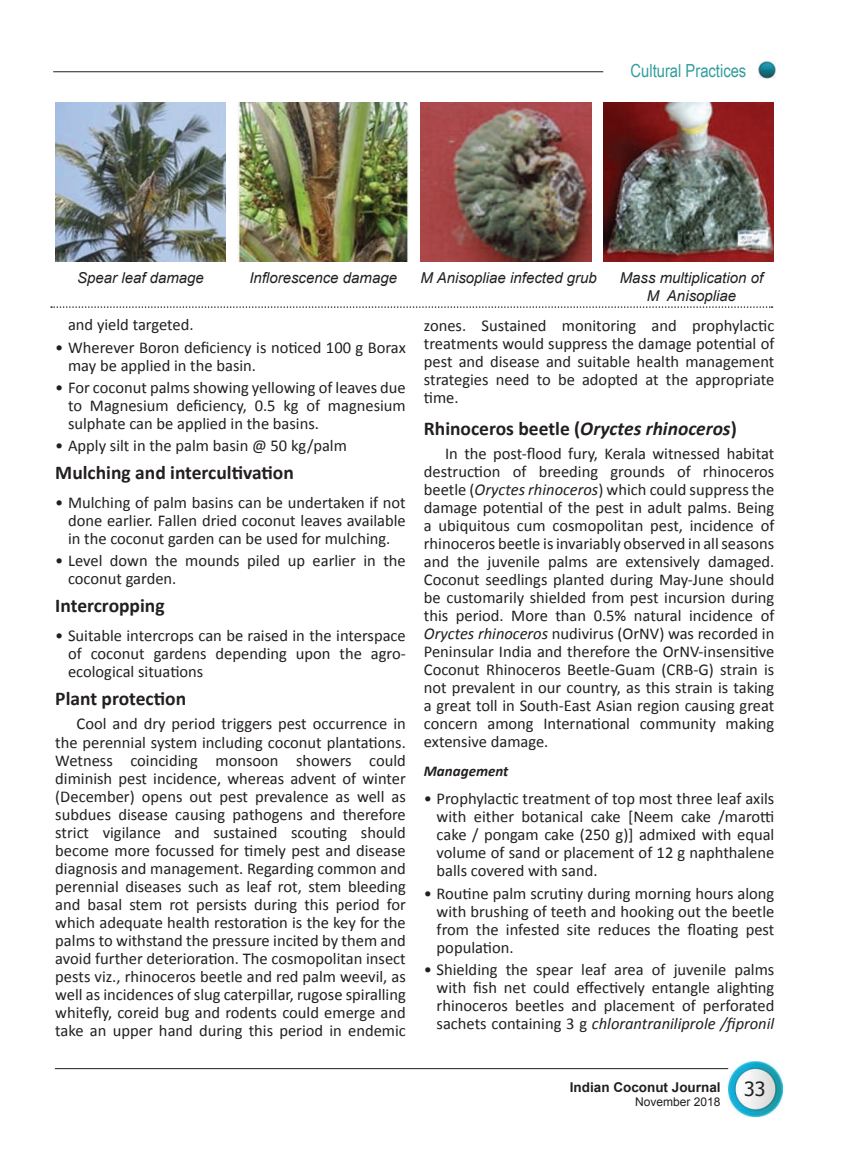
<style>
.page{position:relative;width:851px;height:1149px;background:#fff}
.page>*{position:absolute;margin:0;border:0;box-sizing:border-box;transform-origin:0 0}
.t1{font:700 19.5px "Calibri";color:#231f20}
.t2{font:19.5px "Tahoma";color:#231f20}
.t3{font:18px "Arial Narrow";color:#329d9c}
.t4{font:16.5px/18px "Calibri";color:#231f20;text-align:justify}
.t5{font:italic 15px/17.2px "Arial";color:#231f20;text-align:center}
.t6{font:italic 700 15px "Calibri";color:#231f20}
.t7{font:700 13.5px "Arial";color:#231f20}
.t8{font:12px "Arial";color:#231f20}
.s1{font-style:italic}
</style>
<div class="page">
<img style="left:728px;top:1061px;width:54px;height:54px">
<hr style="left:55px;top:1067px;width:673px;height:1px;background:#231f20">
<img style="left:758px;top:61px;width:18px;height:18px">
<hr style="left:53px;top:71px;width:550px;height:1px;background:#231f20">
<img style="left:55px;top:102px;width:171px;height:159px">
<img style="left:238px;top:102px;width:170px;height:159px">
<img style="left:420px;top:102px;width:171px;height:159px">
<img style="left:603px;top:102px;width:170px;height:159px">
<svg style="left:51px;top:306px;width:721px;height:2px"></svg>
<p class="t3" style="left:630px;top:57px;width:117px">Cultural Practices</p>
<p class="t5" style="left:77px;top:269px;width:128px">Spear leaf damage</p>
<p class="t5" style="left:249px;top:269px;width:149px">Inflorescence damage</p>
<p class="t5" style="left:420px;top:269px;width:178px">M Anisopliae infected grub</p>
<p class="t5" style="left:619px;top:269px;width:145px">Mass multiplication of<br>M Anisopliae</p>
<p class="t4" style="left:68px;top:315px;width:127px">and yield targeted.</p>
<p class="t4" style="left:68px;top:338px;width:339px;text-indent:-13px">• Wherever Boron deficiency is noticed 100 g Borax may be applied in the basin.</p>
<p class="t4" style="left:68px;top:378px;width:339px;text-indent:-13px">• For coconut palms showing yellowing of leaves due to Magnesium deficiency, 0.5 kg of magnesium sulphate can be applied in the basins.</p>
<p class="t4" style="left:55px;top:436px;width:293px">• Apply silt in the palm basin @ 50 kg/palm</p>
<p class="t1" style="left:55px;top:459px;width:240px">Mulching and intercultivation</p>
<p class="t4" style="left:68px;top:493px;width:339px;text-indent:-13px">• Mulching of palm basins can be undertaken if not done earlier. Fallen dried coconut leaves available in the coconut garden can be used for mulching.</p>
<p class="t4" style="left:68px;top:551px;width:339px;text-indent:-13px">• Level down the mounds piled up earlier in the coconut garden.</p>
<p class="t1" style="left:55px;top:592px;width:111px">Intercropping</p>
<p class="t4" style="left:68px;top:626px;width:339px;text-indent:-13px">• Suitable intercrops can be raised in the interspace of coconut gardens depending upon the agro&shy;ecological situations</p>
<p class="t1" style="left:55px;top:684px;width:132px">Plant protection</p>
<p class="t4" style="left:55px;top:714px;width:352px;text-indent:21px">Cool and dry period triggers pest occurrence in the perennial system including coconut plantations.<br>Wetness coinciding monsoon showers could diminish pest incidence, whereas advent of winter (December) opens out pest prevalence as well as subdues disease causing pathogens and therefore strict vigilance and sustained scouting should become more focussed for timely pest and disease diagnosis and management. Regarding common and perennial diseases such as leaf rot, stem bleeding and basal stem rot persists during this period for which adequate health restoration is the key for the palms to withstand the pressure incited by them and avoid further deterioration. The cosmopolitan insect pests viz., rhinoceros beetle and red palm weevil, as well as incidences of slug caterpillar, rugose spiralling whitefly, coreid bug and rodents could emerge and take an upper hand during this period in endemic</p>
<p class="t4" style="left:424px;top:315px;width:352px">zones. Sustained monitoring and prophylactic treatments would suppress the damage potential of pest and disease and suitable health management strategies need to be adopted at the appropriate time.</p>
<p class="t1" style="left:424px;top:414px;width:314px">Rhinoceros beetle (<span class="s1">Oryctes rhinoceros</span>)</p>
<p class="t4" style="left:424px;top:444px;width:352px;text-indent:21px">In the post-flood fury, Kerala witnessed habitat destruction of breeding grounds of rhinoceros beetle (<span class="s1">Oryctes rhinoceros</span>) which could suppress the damage potential of the pest in adult palms. Being a ubiquitous cum cosmopolitan pest, incidence of rhinoceros beetle is invariably observed in all seasons and the juvenile palms are extensively damaged.<br>Coconut seedlings planted during May-June should be customarily shielded from pest incursion during this period. More than 0.5% natural incidence of <span class="s1">Oryctes rhinoceros</span> nudivirus (OrNV) was recorded in Peninsular India and therefore the OrNV-insensitive Coconut Rhinoceros Beetle-Guam (CRB-G) strain is not prevalent in our country, as this strain is taking a great toll in South-East Asian region causing great concern among International community making extensive damage.</p>
<p class="t6" style="left:424px;top:759px;width:86px">Management</p>
<p class="t4" style="left:436px;top:789px;width:339px;text-indent:-13px">• Prophylactic treatment of top most three leaf axils with either botanical cake [Neem cake /marotti cake / pongam cake (250 g)] admixed with equal volume of sand or placement of 12 g naphthalene balls covered with sand.</p>
<p class="t4" style="left:436px;top:883px;width:339px;text-indent:-13px">• Routine palm scrutiny during morning hours along with brushing of teeth and hooking out the beetle from the infested site reduces the floating pest population.</p>
<p class="t4" style="left:436px;top:959px;width:339px;text-indent:-13px">• Shielding the spear leaf area of juvenile palms with fish net could effectively entangle alighting rhinoceros beetles and placement of perforated sachets containing 3 g <span class="s1">chlorantraniliprole /fipronil</span></p>
<p class="t7" style="left:569px;top:1078px;width:152px">Indian Coconut Journal</p>
<p class="t8" style="left:635px;top:1093px;width:87px">November 2018</p>
<p class="t2" style="left:744px;top:1075px;width:23px">33</p>
</div>
